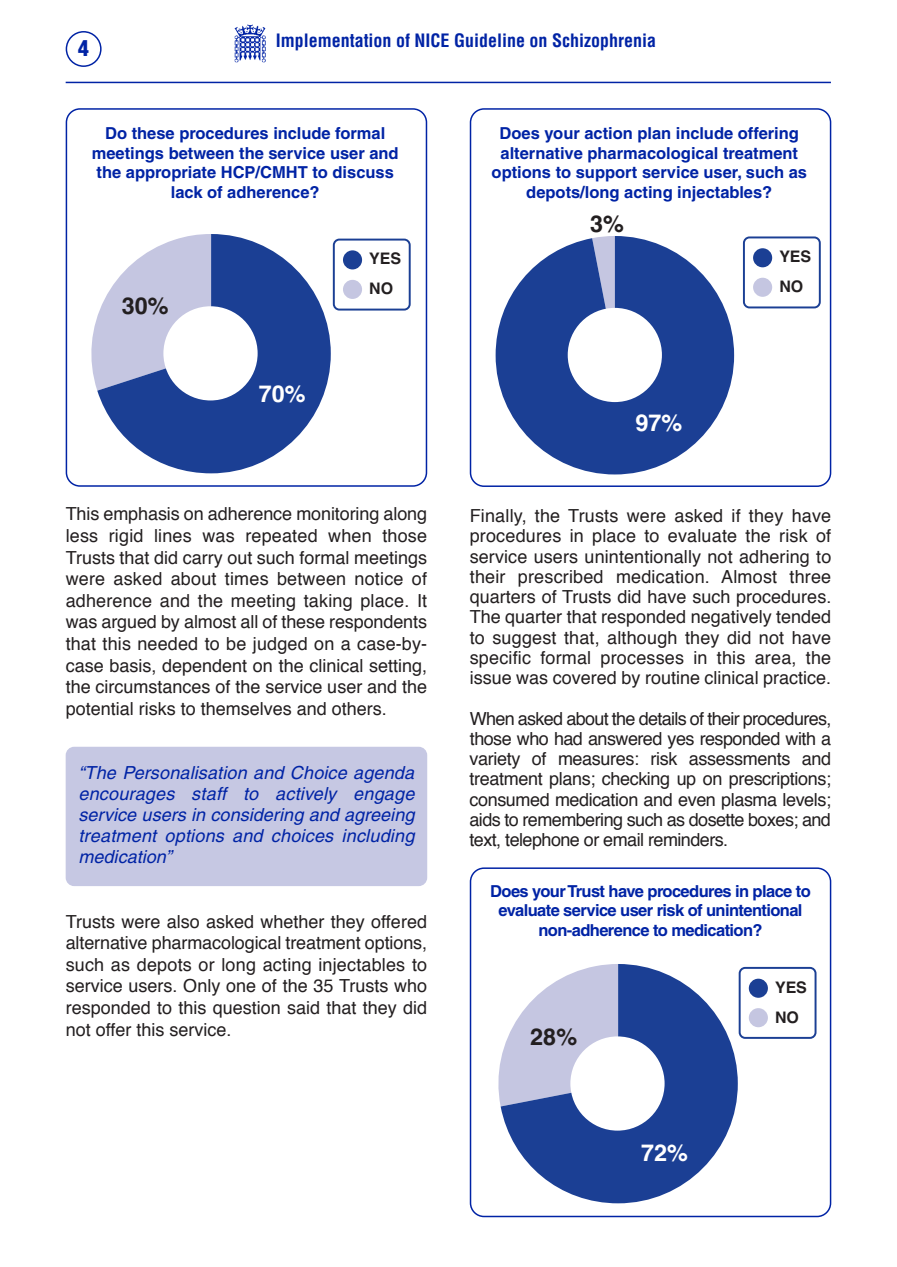
<style>
.page{position:relative;width:897px;height:1267px;background:#fff}
.page>*{position:absolute;margin:0;border:0;box-sizing:border-box;transform-origin:0 0}
.t1{font:700 23.4px "Helvetica";color:#fff}
.t2{font:700 23.4px "Helvetica";color:#231f20}
.t3{font:900 condensed 21.6px "Helvetica LT";color:#0023a5}
.t4{font:18px/21.6px "Helvetica";color:#231f20;text-align:justify}
.t5{font:italic 18px/21px "Helvetica LT";letter-spacing:.015em;color:#0023a5;text-align:justify}
.t6{font:700 condensed 18px "Helvetica LT";color:#0023a5}
.t7{font:700 16.5px/19.5px "Helvetica LT";color:#0023a5;text-align:center}
.t8{font:700 16.5px/19.5px "Helvetica LT";letter-spacing:-.035em;color:#0023a5;text-align:center}
.t9{font:700 15.9px "Helvetica";color:#231f20}
</style>
<div class="page">
<img style="left:234px;top:25px;width:32px;height:37px">
<hr style="left:66px;top:82px;width:765px;height:1px;background:#0023a5">
<svg style="left:66px;top:31px;width:36px;height:36px"></svg>
<div style="left:66px;top:747px;width:361px;height:139px;background:#c6c8e3;border-radius:9px"></div>
<svg style="left:66px;top:108px;width:361px;height:379px"></svg>
<svg style="left:86px;top:234px;width:11px;height:157px"></svg>
<svg style="left:97px;top:234px;width:234px;height:239px;fill:#1b3f94"></svg>
<div style="left:163px;top:306px;width:95px;height:94px;background:#fff;border-radius:50%"></div>
<div style="left:343px;top:280px;width:19px;height:19px;background:#c5c6e1;border-radius:50%"></div>
<div style="left:343px;top:250px;width:19px;height:19px;background:#1b3f94;border-radius:50%"></div>
<div style="left:333px;top:239px;width:78px;height:71px;border:2px solid #1b3f94;border-radius:6px"></div>
<svg style="left:470px;top:108px;width:361px;height:379px"></svg>
<svg style="left:495px;top:236px;width:239px;height:238px;fill:#1b3f94"></svg>
<div style="left:568px;top:308px;width:94px;height:94px;background:#fff;border-radius:50%"></div>
<div style="left:753px;top:278px;width:19px;height:19px;background:#c5c6e1;border-radius:50%"></div>
<div style="left:753px;top:248px;width:19px;height:19px;background:#1b3f94;border-radius:50%"></div>
<div style="left:743px;top:236px;width:77px;height:72px;border:2px solid #1b3f94;border-radius:6px"></div>
<svg style="left:470px;top:867px;width:361px;height:350px"></svg>
<svg style="left:490px;top:964px;width:10px;height:142px"></svg>
<svg style="left:500px;top:964px;width:238px;height:239px;fill:#1b3f94"></svg>
<div style="left:570px;top:1036px;width:94px;height:94px;background:#fff;border-radius:50%"></div>
<div style="left:749px;top:1008px;width:19px;height:19px;background:#c5c6e1;border-radius:50%"></div>
<div style="left:749px;top:978px;width:19px;height:19px;background:#1b3f94;border-radius:50%"></div>
<div style="left:738px;top:967px;width:78px;height:72px;border:2px solid #1b3f94;border-radius:6px"></div>
<p class="t3" style="left:78px;top:36px;width:12px">4</p>
<p class="t6" style="left:276px;top:30px;width:382px">Implementation of NICE Guideline on Schizophrenia</p>
<p class="t7" style="left:92px;top:125px;width:308px">Do these procedures include formal meetings between the service user and the appropriate HCP/CMHT to discuss lack of adherence?</p>
<p class="t9" style="left:369px;top:246px;width:33px">YES</p>
<p class="t2" style="left:122px;top:287px;width:48px">30%</p>
<p class="t1" style="left:259px;top:375px;width:48px">70%</p>
<p class="t9" style="left:369px;top:276px;width:25px">NO</p>
<p class="t4" style="left:66px;top:504px;width:363px">This emphasis on adherence monitoring along less rigid lines was repeated when those Trusts that did carry out such formal meetings were asked about times between notice of adherence and the meeting taking place. It was argued by almost all of these respondents that this needed to be judged on a case-by&shy;case basis, dependent on the clinical setting, the circumstances of the service user and the potential risks to themselves and others.</p>
<p class="t5" style="left:78px;top:764px;width:337px">“The Personalisation and Choice agenda encourages staff to actively engage service users in considering and agreeing treatment options and choices including medication”</p>
<p class="t4" style="left:66px;top:912px;width:363px">Trusts were also asked whether they offered alternative pharmacological treatment options, such as depots or long acting injectables to service users. Only one of the 35 Trusts who responded to this question said that they did not offer this service.</p>
<p class="t7" style="left:491px;top:125px;width:317px">Does your action plan include offering alternative pharmacological treatment options to support service user, such as depots/long acting injectables?</p>
<p class="t2" style="left:590px;top:204px;width:35px">3%</p>
<p class="t9" style="left:779px;top:244px;width:33px">YES</p>
<p class="t1" style="left:635px;top:404px;width:48px">97%</p>
<p class="t9" style="left:779px;top:274px;width:25px">NO</p>
<p class="t4" style="left:470px;top:507px;width:363px;line-height:20.2px">Finally, the Trusts were asked if they have procedures in place to evaluate the risk of service users unintentionally not adhering to their prescribed medication. Almost three quarters of Trusts did have such procedures.<br>The quarter that responded negatively tended to suggest that, although they did not have specific formal processes in this area, the issue was covered by routine clinical practice.</p>
<p class="t4" style="left:469px;top:709px;width:363px;line-height:20.2px">When asked about the details of their procedures, those who had answered yes responded with a variety of measures: risk assessments and treatment plans; checking up on prescriptions; consumed medication and even plasma levels; aids to remembering such as dosette boxes; and text, telephone or email reminders.</p>
<p class="t8" style="left:490px;top:882px;width:322px">Does your Trust have procedures in place to evaluate service user risk of unintentional non-adherence to medication?</p>
<p class="t9" style="left:775px;top:974px;width:33px">YES</p>
<p class="t2" style="left:530px;top:1018px;width:48px">28%</p>
<p class="t1" style="left:641px;top:1133px;width:48px">72%</p>
<p class="t9" style="left:775px;top:1004px;width:25px">NO</p>
</div>
